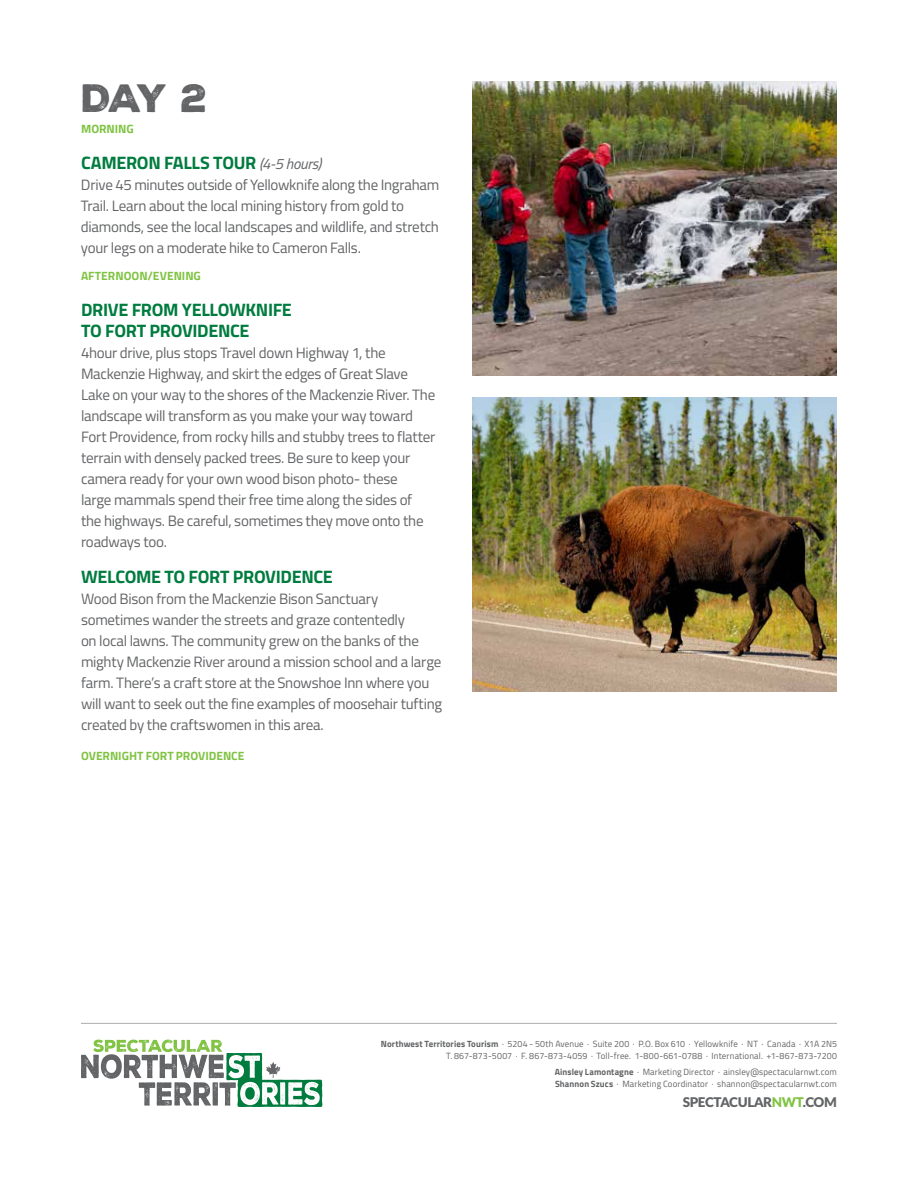
<style>
.page{position:relative;width:918px;height:1188px;background:#fff}
.page>*{position:absolute;margin:0;border:0;box-sizing:border-box;transform-origin:0 0}
.t1{font:38.25px "Nexa Rust Sans Black 01";color:#636466}
.t2{font:700 18px/21px "Titillium Web";letter-spacing:-.02em;color:#007c3f}
.t3{font:15px/21px "Titillium Web";letter-spacing:-.02em;color:#636466}
.t4{font:900 13.35px "Lato";letter-spacing:-.025em;color:#636466}
.t5{font:700 12px "Titillium Web";color:#80c342}
.t6{font:9px/12px "Titillium Web";letter-spacing:.015em;color:#636466;text-align:right}
.s1{font-weight:400;font-style:italic;font-size:15px;color:#636466}
.s2{font-weight:700}
.s3{color:#80c342}
</style>
<div class="page">
<svg style="left:81px;top:1040px;width:241px;height:67px"></svg>
<hr style="left:81px;top:1023px;width:756px;height:1px;background:#acaeb1">
<img style="left:472px;top:81px;width:365px;height:294px">
<img style="left:472px;top:397px;width:365px;height:294px">
<h1 class="t1" style="left:81px;top:72px;width:128px">DAY 2</h1>
<p class="t5" style="left:81px;top:119px;width:54px">MORNING</p>
<p class="t2" style="left:81px;top:151px;width:242px">CAMERON FALLS TOUR <span class="s1">(4-5 hours)</span></p>
<p class="t3" style="left:81px;top:173px;width:360px">Drive 45 minutes outside of Yellowknife along the Ingraham Trail. Learn about the local mining history from gold to diamonds, see the local landscapes and wildlife, and stretch your legs on a moderate hike to Cameron Falls.</p>
<p class="t5" style="left:81px;top:266px;width:121px">AFTERNOON/EVENING</p>
<p class="t2" style="left:81px;top:298px;width:212px">DRIVE FROM YELLOWKNIFE<br>TO FORT PROVIDENCE</p>
<p class="t3" style="left:81px;top:341px;width:356px">4hour drive, plus stops Travel down Highway 1, the Mackenzie Highway, and skirt the edges of Great Slave Lake on your way to the shores of the Mackenzie River. The landscape will transform as you make your way toward Fort Providence, from rocky hills and stubby trees to flatter terrain with densely packed trees. Be sure to keep your camera ready for your own wood bison photo- these<br>large mammals spend their free time along the sides of the highways. Be careful, sometimes they move onto the roadways too.</p>
<p class="t2" style="left:81px;top:565px;width:253px">WELCOME TO FORT PROVIDENCE</p>
<p class="t3" style="left:81px;top:587px;width:363px">Wood Bison from the Mackenzie Bison Sanctuary sometimes wander the streets and graze contentedly<br>on local lawns. The community grew on the banks of the mighty Mackenzie River around a mission school and a large farm. There’s a craft store at the Snowshoe Inn where you will want to seek out the fine examples of moosehair tufting created by the craftswomen in this area.</p>
<p class="t5" style="left:81px;top:746px;width:165px">OVERNIGHT FORT PROVIDENCE</p>
<p class="t6" style="left:381px;top:1037px;width:458px"><span class="s2">Northwest Territories Tourism</span> · 5204 - 50th Avenue · Suite 200 · P.O. Box 610 · Yellowknife · NT · Canada · X1A 2N5<br>T. 867-873-5007 · F. 867-873-4059 · Toll-free. 1-800-661-0788 · International. +1-867-873-7200</p>
<p class="t6" style="left:555px;top:1066px;width:284px;text-align:left"><span class="s2">Ainsley Lamontagne</span> · Marketing Director · ainsley@spectacularnwt.com<br><span class="s2">Shannon Szucs</span> · Marketing Coordinator · shannon@spectacularnwt.com</p>
<p class="t4" style="left:683px;top:1092px;width:156px">SPECTACULAR<span class="s3">NWT</span>.COM</p>
</div>
